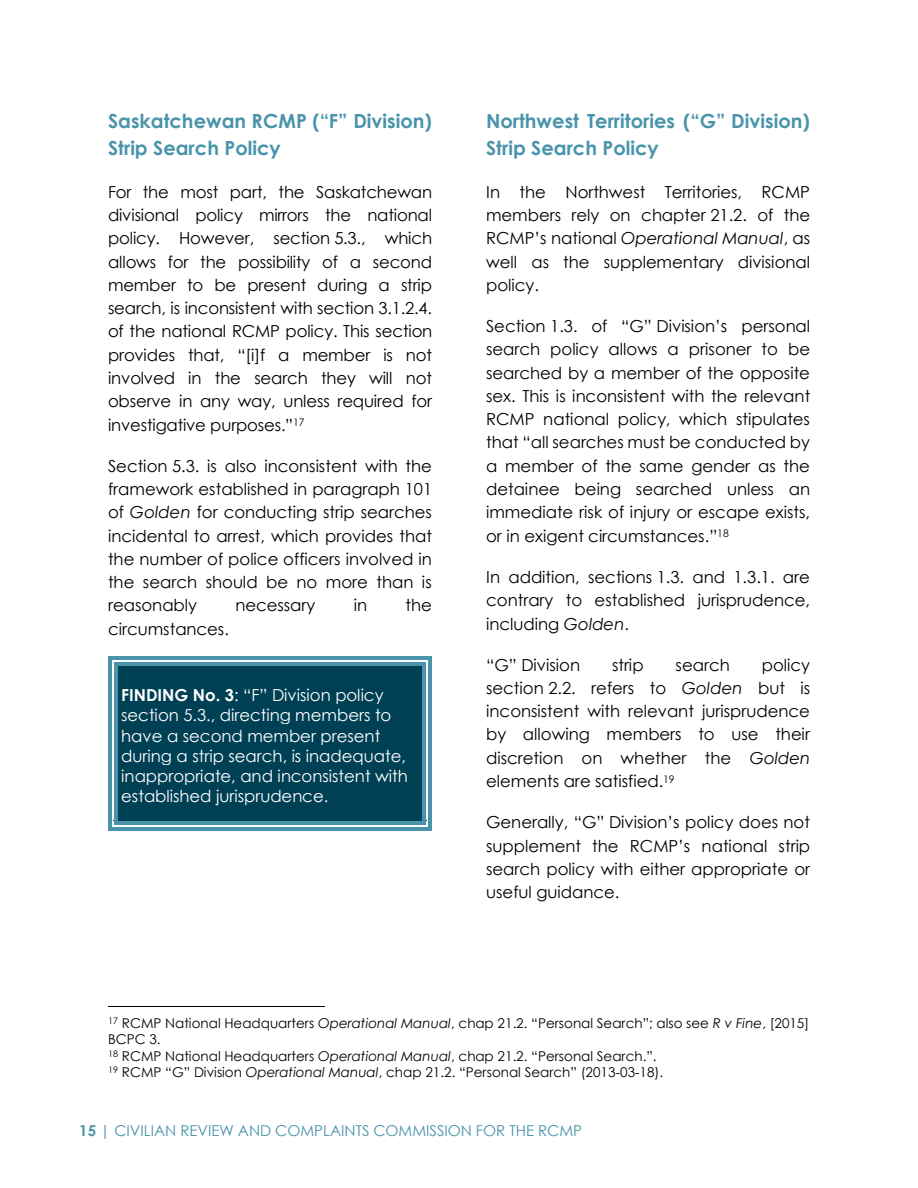
<style>
.page{position:relative;width:918px;height:1188px;background:#fff}
.page>*{position:absolute;margin:0;border:0;box-sizing:border-box;transform-origin:0 0}
.t1{font:700 19.5px/27.6px "Century Gothic";color:#4994ab}
.t2{font:16.5px/23.2px "Century Gothic";color:#000;text-align:justify}
.t3{font:16.5px/20.2px "Century Gothic";color:#fff}
.t4{font:15px "Century Gothic";color:#4994ab}
.t5{font:13.5px/16.5px "Century Gothic";color:#000}
.s1{font-style:italic}
.s2{font-weight:700}
</style>
<div class="page">
<div style="left:121px;top:666px;width:298px;height:38px;background:#004054"></div>
<div style="left:121px;top:704px;width:298px;height:21px;background:#004054"></div>
<div style="left:121px;top:725px;width:298px;height:20px;background:#004054"></div>
<div style="left:121px;top:745px;width:298px;height:20px;background:#004054"></div>
<div style="left:121px;top:765px;width:298px;height:20px;background:#004054"></div>
<div style="left:121px;top:785px;width:298px;height:36px;background:#004054"></div>
<svg style="left:108px;top:656px;width:10px;height:10px"></svg>
<hr style="left:118px;top:656px;width:304px;height:3px;background:#4994ab">
<hr style="left:118px;top:663px;width:304px;height:3px;background:#4994ab">
<hr style="left:118px;top:666px;width:304px;height:1px;background:#004054">
<svg style="left:422px;top:656px;width:10px;height:10px"></svg>
<hr style="left:115px;top:666px;width:3px;height:155px;background:#4994ab">
<hr style="left:108px;top:666px;width:3px;height:155px;background:#4994ab">
<svg style="left:108px;top:821px;width:10px;height:10px"></svg>
<hr style="left:118px;top:828px;width:304px;height:3px;background:#4994ab">
<hr style="left:118px;top:821px;width:304px;height:3px;background:#4994ab">
<hr style="left:429px;top:666px;width:3px;height:155px;background:#4994ab">
<hr style="left:422px;top:666px;width:3px;height:155px;background:#4994ab">
<svg style="left:422px;top:821px;width:10px;height:10px"></svg>
<hr style="left:108px;top:1006px;width:216px;height:1px;background:#000">
<h2 class="t1" style="left:108px;top:106px;width:325px">Saskatchewan RCMP (“F” Division)<br>Strip Search Policy</h2>
<p class="t2" style="left:108px;top:179px;width:326px">For the most part, the Saskatchewan divisional policy mirrors the national policy. However, section 5.3., which allows for the possibility of a second member to be present during a strip search, is inconsistent with section 3.1.2.4. of the national RCMP policy. This section provides that, “[i]f a member is not involved in the search they will not observe in any way, unless required for investigative purposes.”<sup>17</sup></p>
<p class="t2" style="left:108px;top:454px;width:326px">Section 5.3. is also inconsistent with the framework established in paragraph 101 of <span class="s1">Golden</span> for conducting strip searches incidental to arrest, which provides that the number of police officers involved in the search should be no more than is reasonably</p>
<p class="t2" style="left:235px;top:593px;width:82px">necessary</p>
<p class="t2" style="left:354px;top:593px;width:15px">in</p>
<p class="t2" style="left:406px;top:593px;width:28px">the</p>
<p class="t2" style="left:108px;top:617px;width:122px">circumstances.</p>
<p class="t3" style="left:121px;top:684px;width:288px"><span class="s2">FINDING No. 3</span>: “F” Division policy section 5.3., directing members to have a second member present during a strip search, is inadequate, inappropriate, and inconsistent with established jurisprudence.</p>
<h2 class="t1" style="left:486px;top:106px;width:325px">Northwest Territories (“G” Division)<br>Strip Search Policy</h2>
<p class="t2" style="left:486px;top:179px;width:326px">In the Northwest Territories, RCMP members rely on chapter 21.2. of the RCMP’s national <span class="s1">Operational Manual</span>, as well as the supplementary divisional policy.</p>
<p class="t2" style="left:486px;top:314px;width:326px">Section 1.3. of “G” Division’s personal search policy allows a prisoner to be searched by a member of the opposite sex. This is inconsistent with the relevant RCMP national policy, which stipulates that “all searches must be conducted by a member of the same gender as the detainee being searched unless an immediate risk of injury or escape exists, or in exigent circumstances.”<sup>18</sup></p>
<p class="t2" style="left:486px;top:565px;width:326px">In addition, sections 1.3. and 1.3.1. are contrary to established jurisprudence, including <span class="s1">Golden</span>.</p>
<p class="t2" style="left:486px;top:652px;width:96px">“G” Division</p>
<p class="t2" style="left:612px;top:652px;width:33px">strip</p>
<p class="t2" style="left:676px;top:652px;width:56px">search</p>
<p class="t2" style="left:486px;top:652px;width:326px;text-indent:276px">policy section 2.2. refers to <span class="s1">Golden</span> but is inconsistent with relevant jurisprudence by allowing members to use their discretion on whether the <span class="s1">Golden </span>elements are satisfied.<sup>19</sup></p>
<p class="t2" style="left:486px;top:810px;width:326px">Generally, “G” Division’s policy does not supplement the RCMP’s national strip search policy with either appropriate or useful guidance.</p>
<p class="t5" style="left:108px;top:1014px;width:703px"><sup>17</sup> RCMP National Headquarters <span class="s1">Operational Manual</span>, chap 21.2. “Personal Search”; also see <span class="s1">R v Fine</span>, [2015]<br>BCPC 3.</p>
<p class="t5" style="left:108px;top:1047px;width:550px"><sup>18</sup> RCMP National Headquarters <span class="s1">Operational Manual</span>, chap 21.2. “Personal Search.”.</p>
<p class="t5" style="left:108px;top:1064px;width:557px"><sup>19</sup> RCMP “G” Division <span class="s1">Operational Manual</span>, chap 21.2. “Personal Search” (2013-03-18).</p>
<p class="t4" style="left:79px;top:1121px;width:504px"><span class="s2">15</span> | CIVILIAN REVIEW AND COMPLAINTS COMMISSION FOR THE RCMP</p>
</div>
